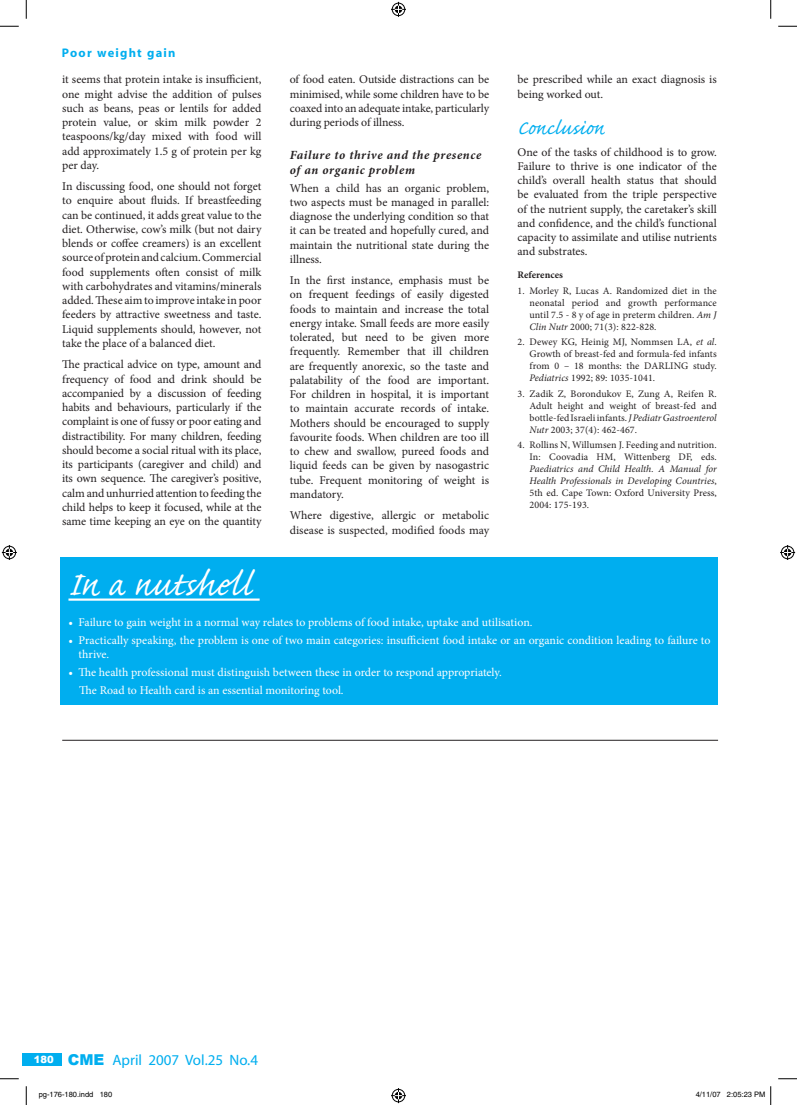
<style>
.page{position:relative;width:797px;height:1105px;background:#fff}
.page>*{position:absolute;margin:0;border:0;box-sizing:border-box;transform-origin:0 0}
.t1{font:43.75px "Caflisch Script Pro";letter-spacing:.005em;color:#fff}
.t2{font:25px "Caflisch Script Pro";color:#00aeef}
.t3{font:15px "Myriad";color:#00aeef}
.t4{font:italic 700 12.5px/15px "Minion Pro";letter-spacing:.045em;color:#231f20}
.t5{font:700 12.5px "Myriad";letter-spacing:.1em;color:#00aeef}
.t6{font:11.88px/14.2px "Minion Pro";letter-spacing:-.005em;color:#231f20;text-align:justify}
.t7{font:11.88px/14.2px "Minion Pro";letter-spacing:-.005em;color:#fff}
.t8{font:10px/12px "Minion Pro";letter-spacing:.01em;color:#231f20;text-align:justify}
.t9{font:italic 10px/12px "Minion Pro";color:#231f20;text-align:justify}
.t10{font:700 10px "Minion Pro";letter-spacing:.005em;color:#231f20}
.t11{font:900 10px "Arial";color:#fff}
.t12{font:7.5px "Helvetica";color:#000}
.s1{font-style:italic}
.s2{font-style:normal}
.s3{font-family:"Arial";font-weight:900}
</style>
<div class="page">
<div style="left:22px;top:1053px;width:40px;height:12px;background:#00aeef"></div>
<div style="left:61px;top:557px;width:657px;height:148px;background:#00aeef"></div>
<hr style="left:68px;top:598px;width:192px;height:3px;background:#fff">
<hr style="left:62px;top:740px;width:656px;height:1px;background:#231f20">
<svg style="left:0;top:25px;width:19px;height:2px"></svg>
<svg style="left:778px;top:25px;width:19px;height:2px"></svg>
<svg style="left:0;top:1078px;width:19px;height:1px"></svg>
<svg style="left:778px;top:1078px;width:19px;height:1px"></svg>
<svg style="left:25px;top:0;width:2px;height:19px"></svg>
<svg style="left:25px;top:1086px;width:2px;height:19px"></svg>
<svg style="left:770px;top:0;width:1px;height:19px"></svg>
<svg style="left:391px;top:2px;width:15px;height:15px"></svg>
<svg style="left:391px;top:1088px;width:15px;height:15px"></svg>
<svg style="left:2px;top:545px;width:15px;height:15px"></svg>
<svg style="left:780px;top:545px;width:15px;height:15px"></svg>
<svg style="left:770px;top:1086px;width:1px;height:19px"></svg>
<p class="t5" style="left:62px;top:46px;width:115px">Poor weight gain</p>
<p class="t6" style="left:62px;top:72px;width:201px">it seems that protein intake is insufficient, one might advise the addition of pulses such as beans, peas or lentils for added protein value, or skim milk powder 2 teaspoons/kg/day mixed with food will add approximately 1.5 g of protein per kg per day.</p>
<p class="t6" style="left:62px;top:179px;width:201px">In discussing food, one should not forget to enquire about fluids. If breastfeeding can be continued, it adds great value to the diet. Otherwise, cow’s milk (but not dairy blends or coffee creamers) is an excellent source of protein and calcium. Commercial food supplements often consist of milk with carbohydrates and vitamins/minerals added. These aim to improve intake in poor feeders by attractive sweetness and taste.<br>Liquid supplements should, however, not take the place of a balanced diet.</p>
<p class="t6" style="left:62px;top:357px;width:201px">The practical advice on type, amount and frequency of food and drink should be accompanied by a discussion of feeding habits and behaviours, particularly if the complaint is one of fussy or poor eating and distractibility. For many children, feeding should become a social ritual with its place, its participants (caregiver and child) and its own sequence. The caregiver’s positive, calm and unhurried attention to feeding the child helps to keep it focused, while at the same time keeping an eye on the quantity</p>
<p class="t6" style="left:290px;top:72px;width:201px">of food eaten. Outside distractions can be minimised, while some children have to be coaxed into an adequate intake, particularly during periods of illness.</p>
<p class="t4" style="left:290px;top:147px;width:193px">Failure to thrive and the presence of an organic problem</p>
<p class="t6" style="left:290px;top:181px;width:201px">When a child has an organic problem, two aspects must be managed in parallel: diagnose the underlying condition so that it can be treated and hopefully cured, and maintain the nutritional state during the illness.</p>
<p class="t6" style="left:290px;top:273px;width:201px">In the first instance, emphasis must be on frequent feedings of easily digested foods to maintain and increase the total energy intake. Small feeds are more easily tolerated, but need to be given more frequently. Remember that ill children are frequently anorexic, so the taste and palatability of the food are important.<br>For children in hospital, it is important to maintain accurate records of intake.<br>Mothers should be encouraged to supply favourite foods. When children are too ill to chew and swallow, pureed foods and liquid feeds can be given by nasogastric tube. Frequent monitoring of weight is mandatory.</p>
<p class="t6" style="left:290px;top:508px;width:201px">Where digestive, allergic or metabolic disease is suspected, modified foods may</p>
<p class="t6" style="left:517px;top:72px;width:201px">be prescribed while an exact diagnosis is being worked out.</p>
<h2 class="t2" style="left:517px;top:115px;width:88px">Conclusion</h2>
<p class="t6" style="left:517px;top:145px;width:201px">One of the tasks of childhood is to grow.<br>Failure to thrive is one indicator of the child’s overall health status that should be evaluated from the triple perspective of the nutrient supply, the caretaker’s skill and confidence, and the child’s functional capacity to assimilate and utilise nutrients and substrates.</p>
<p class="t10" style="left:517px;top:268px;width:47px">References</p>
<p class="t8" style="left:529px;top:284px;width:189px;text-indent:-12px">1. Morley R, Lucas A. Randomized diet in the neonatal period and growth performance until 7.5 - 8 y of age in preterm children. <span class="s1">Am J Clin Nutr</span> 2000; 71(3): 822-828.</p>
<p class="t8" style="left:529px;top:336px;width:189px;text-indent:-12px">2. Dewey KG, Heinig MJ, Nommsen LA, <span class="s1">et al</span>.<br>Growth of breast-fed and formula-fed infants from 0 – 18 months: the DARLING study.<br><span class="s1">Pediatrics</span> 1992; 89: 1035-1041.</p>
<p class="t8" style="left:529px;top:387px;width:189px;text-indent:-12px">3. Zadik Z, Borondukov E, Zung A, Reifen R.<br>Adult height and weight of breast-fed and bottle-fed Israeli infants. <span class="s1">J Pediatr Gastroenterol Nutr</span> 2003; 37(4): 462-467.</p>
<p class="t8" style="left:517px;top:439px;width:201px;text-align:right">4. Rollins N, Willumsen J. Feeding and nutrition.<br>In: Coovadia HM, Wittenberg DF, eds.</p>
<p class="t9" style="left:529px;top:463px;width:189px">Paediatrics and Child Health. A Manual for Health Professionals in Developing Countries<span class="s2">, 5th ed. Cape Town: Oxford University Press, 2004: 175-193.</span></p>
<h1 class="t1" style="left:68px;top:562px;width:184px">In a nutshell</h1>
<p class="t7" style="left:68px;top:615px;width:465px">• Failure to gain weight in a normal way relates to problems of food intake, uptake and utilisation.</p>
<p class="t7" style="left:78px;top:633px;width:633px;text-indent:-10px">• Practically speaking, the problem is one of two main categories: insufficient food intake or an organic condition leading to failure to thrive.</p>
<p class="t7" style="left:79px;top:663px;width:424px;line-height:17.8px;text-indent:-11px">• The health professional must distinguish between these in order to respond appropriately.<br>The Road to Health card is an essential monitoring tool.</p>
<p class="t3" style="left:68px;top:1052px;width:192px"><span class="s3">CME</span> April 2007 Vol.25 No.4</p>
<p class="t11" style="left:34px;top:1054px;width:22px">180</p>
<p class="t12" style="left:39px;top:1090px;width:75px">pg-176-180.indd 180</p>
<p class="t12" style="left:695px;top:1090px;width:71px">4/11/07 2:05:23 PM</p>
</div>
